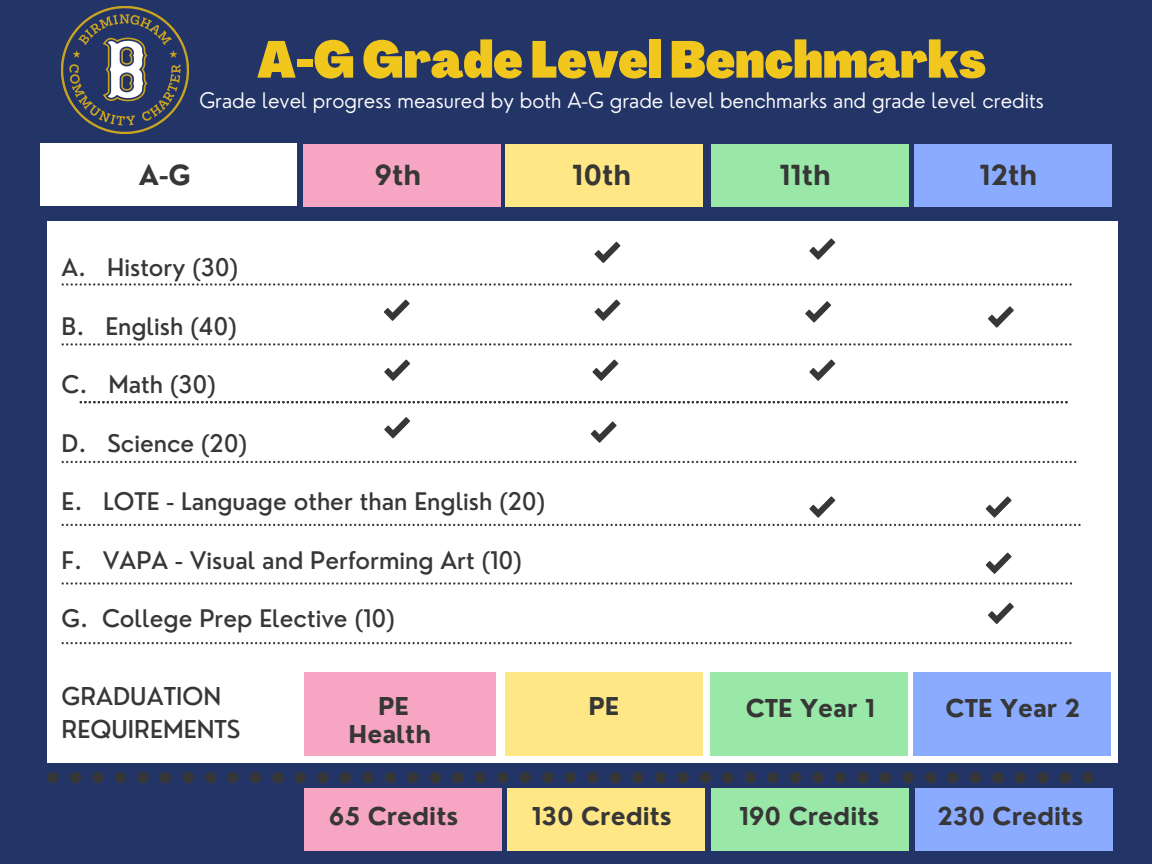
<style>
.page{position:relative;width:1152px;height:864px;background:#233467}
.page>*{position:absolute;margin:0;border:0;box-sizing:border-box;transform-origin:0 0}
.t1{font:900 condensed 51px "Agrandir";color:#f1c71e}
.t2{font:700 27px "Nourd";color:#373737}
.t3{font:700 24px "Nourd";color:#373737}
.t4{font:500 24px/32.7px "Nourd";color:#373737}
.t5{font:500 23.7px "Nourd";color:#373737}
.t6{font:300 21px "Nourd";color:#fdfdfd}
</style>
<div class="page">
<div style="left:41px;top:143px;width:256px;height:62px;background:#fff"></div>
<div style="left:304px;top:144px;width:197px;height:62px;background:#f6a6c2"></div>
<div style="left:506px;top:144px;width:197px;height:62px;background:#ffe786"></div>
<div style="left:712px;top:144px;width:197px;height:62px;background:#9ae8a7"></div>
<div style="left:914px;top:144px;width:197px;height:62px;background:#8aabff"></div>
<div style="left:47px;top:221px;width:1071px;height:542px;background:#fff"></div>
<svg style="left:47px;top:772px;width:1047px;height:11px"></svg>
<div style="left:304px;top:788px;width:197px;height:62px;background:#f6a6c2"></div>
<div style="left:507px;top:788px;width:198px;height:62px;background:#ffe786"></div>
<div style="left:712px;top:788px;width:197px;height:62px;background:#9ae8a7"></div>
<div style="left:916px;top:788px;width:197px;height:62px;background:#8aabff"></div>
<div style="left:304px;top:672px;width:192px;height:84px;background:#f6a6c2"></div>
<div style="left:505px;top:672px;width:197px;height:84px;background:#ffe786"></div>
<div style="left:711px;top:672px;width:197px;height:84px;background:#9ae8a7"></div>
<div style="left:913px;top:672px;width:197px;height:84px;background:#8aabff"></div>
<svg style="left:62px;top:283px;width:1010px;height:3px"></svg>
<svg style="left:62px;top:461px;width:1014px;height:2px"></svg>
<svg style="left:62px;top:343px;width:1010px;height:3px"></svg>
<svg style="left:80px;top:401px;width:988px;height:2px"></svg>
<svg style="left:62px;top:524px;width:1019px;height:2px"></svg>
<svg style="left:62px;top:642px;width:1010px;height:2px"></svg>
<svg style="left:62px;top:582px;width:1010px;height:3px"></svg>
<svg style="left:384px;top:300px;width:26px;height:21px"></svg>
<svg style="left:384px;top:360px;width:26px;height:21px"></svg>
<svg style="left:384px;top:417px;width:26px;height:21px"></svg>
<svg style="left:594px;top:242px;width:26px;height:21px"></svg>
<svg style="left:594px;top:300px;width:26px;height:21px"></svg>
<svg style="left:592px;top:360px;width:26px;height:21px"></svg>
<svg style="left:805px;top:301px;width:26px;height:22px"></svg>
<svg style="left:809px;top:360px;width:26px;height:21px"></svg>
<svg style="left:809px;top:238px;width:26px;height:22px"></svg>
<svg style="left:809px;top:496px;width:26px;height:22px"></svg>
<svg style="left:986px;top:496px;width:26px;height:22px"></svg>
<svg style="left:988px;top:306px;width:26px;height:22px"></svg>
<svg style="left:986px;top:553px;width:26px;height:21px"></svg>
<img style="left:62px;top:7px;width:127px;height:127px">
<svg style="left:591px;top:421px;width:26px;height:22px"></svg>
<svg style="left:988px;top:603px;width:26px;height:21px"></svg>
<p class="t1" style="left:257px;top:39px;width:730px">A-G Grade Level Benchmarks</p>
<p class="t6" style="left:199px;top:87px;width:846px">Grade level progress measured by both A-G grade level benchmarks and grade level credits</p>
<p class="t2" style="left:139px;top:158px;width:53px">A-G</p>
<p class="t2" style="left:375px;top:158px;width:48px">9th</p>
<p class="t2" style="left:572px;top:158px;width:61px">10th</p>
<p class="t2" style="left:780px;top:158px;width:53px">11th</p>
<p class="t2" style="left:980px;top:158px;width:59px">12th</p>
<p class="t5" style="left:62px;top:253px;width:178px">A. History (30)</p>
<p class="t5" style="left:62px;top:311px;width:177px">B. English (40)</p>
<p class="t5" style="left:62px;top:370px;width:156px">C. Math (30)</p>
<p class="t5" style="left:62px;top:428px;width:187px">D. Science (20)</p>
<p class="t5" style="left:62px;top:487px;width:485px">E. LOTE - Language other than English (20)</p>
<p class="t5" style="left:62px;top:545px;width:462px">F. VAPA - Visual and Performing Art (10)</p>
<p class="t5" style="left:62px;top:604px;width:335px">G. College Prep Elective (10)</p>
<p class="t4" style="left:62px;top:680px;width:181px">GRADUATION<br>REQUIREMENTS</p>
<p class="t3" style="left:378px;top:691px;width:32px">PE</p>
<p class="t3" style="left:349px;top:719px;width:84px">Health</p>
<p class="t3" style="left:588px;top:691px;width:32px">PE</p>
<p class="t3" style="left:746px;top:693px;width:131px">CTE Year 1</p>
<p class="t3" style="left:946px;top:693px;width:136px">CTE Year 2</p>
<p class="t3" style="left:329px;top:801px;width:131px">65 Credits</p>
<p class="t3" style="left:532px;top:801px;width:142px">130 Credits</p>
<p class="t3" style="left:739px;top:801px;width:142px">190 Credits</p>
<p class="t3" style="left:938px;top:801px;width:147px">230 Credits</p>
</div>
